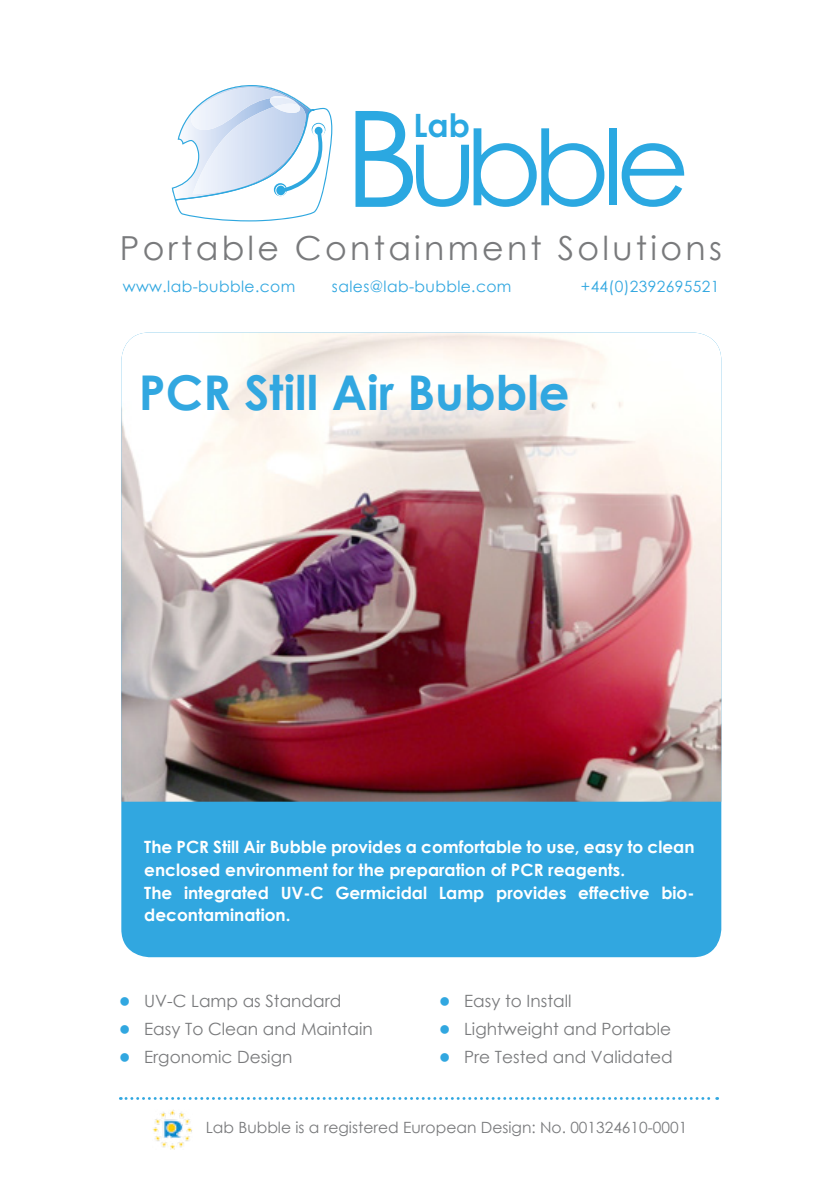
<style>
.page{position:relative;width:840px;height:1191px;background:#fff}
.page>*{position:absolute;margin:0;border:0;box-sizing:border-box;transform-origin:0 0}
.t1{font:700 48px "Century Gothic";color:#31a7e0}
.t2{font:33.2px "Century Gothic";letter-spacing:.1em;color:#797a7c}
.t3{font:700 32.2px "Century Gothic";color:#2ba8e1}
.t4{font:700 17px/22.6px "Century Gothic";color:#fff}
.t5{font:17px "Century Gothic";color:#797a7c}
.t6{font:15.6px "Century Gothic";color:#797a7c}
.t7{font:15.6px "Century Gothic";letter-spacing:.025em;color:#31a7e0}
.s1{font-weight:700;font-size:19.8px;color:#31a7e0}
</style>
<div class="page">
<svg style="left:120px;top:1097px;width:597px;height:2px"></svg>
<div style="left:121px;top:332px;width:600px;height:625px;background:#31a7e0;border-radius:28px"></div>
<img style="left:121px;top:332px;width:600px;height:469px">
<img style="left:153px;top:1110px;width:39px;height:39px">
<div style="left:608px;top:128px;width:8px;height:77px;background:#2ba8e1"></div>
<svg style="left:621px;top:143px;width:62px;height:64px"></svg>
<svg style="left:355px;top:111px;width:249px;height:96px"></svg>
<svg style="left:172px;top:85px;width:160px;height:136px"></svg>
<div style="left:314px;top:127px;width:8px;height:8px;background:#2ca7e0;border-radius:50%"></div>
<h3 class="t3" style="left:413px;top:100px;width:58px">Lab</h3>
<h2 class="t2" style="left:120px;top:224px;width:603px">Portable Containment Solutions</h2>
<p class="t7" style="left:123px;top:275px;width:174px">www.lab-bubble.com</p>
<p class="t7" style="left:332px;top:275px;width:181px">sales@lab-bubble.com</p>
<p class="t7" style="left:580px;top:275px;width:140px">+44(0)2392695521</p>
<h1 class="t1" style="left:139px;top:356px;width:432px">PCR Still Air Bubble</h1>
<p class="t4" style="left:144px;top:835px;width:551px">The PCR Still Air Bubble provides a comfortable to use, easy to clean enclosed environment for the preparation of PCR reagents.<br>The integrated UV-C Germicidal Lamp provides effective bio&shy;decontamination.</p>
<p class="t5" style="left:119px;top:988px;width:224px"><span class="s1">●</span> UV-C Lamp as Standard</p>
<p class="t5" style="left:119px;top:1017px;width:255px"><span class="s1">●</span> Easy To Clean and Maintain</p>
<p class="t5" style="left:119px;top:1045px;width:175px"><span class="s1">●</span> Ergonomic Design</p>
<p class="t5" style="left:438px;top:988px;width:134px"><span class="s1">●</span> Easy to Install</p>
<p class="t5" style="left:438px;top:1017px;width:234px"><span class="s1">●</span> Lightweight and Portable</p>
<p class="t5" style="left:438px;top:1045px;width:235px"><span class="s1">●</span> Pre Tested and Validated</p>
<p class="t6" style="left:206px;top:1116px;width:482px">Lab Bubble is a registered European Design: No. 001324610-0001</p>
</div>
